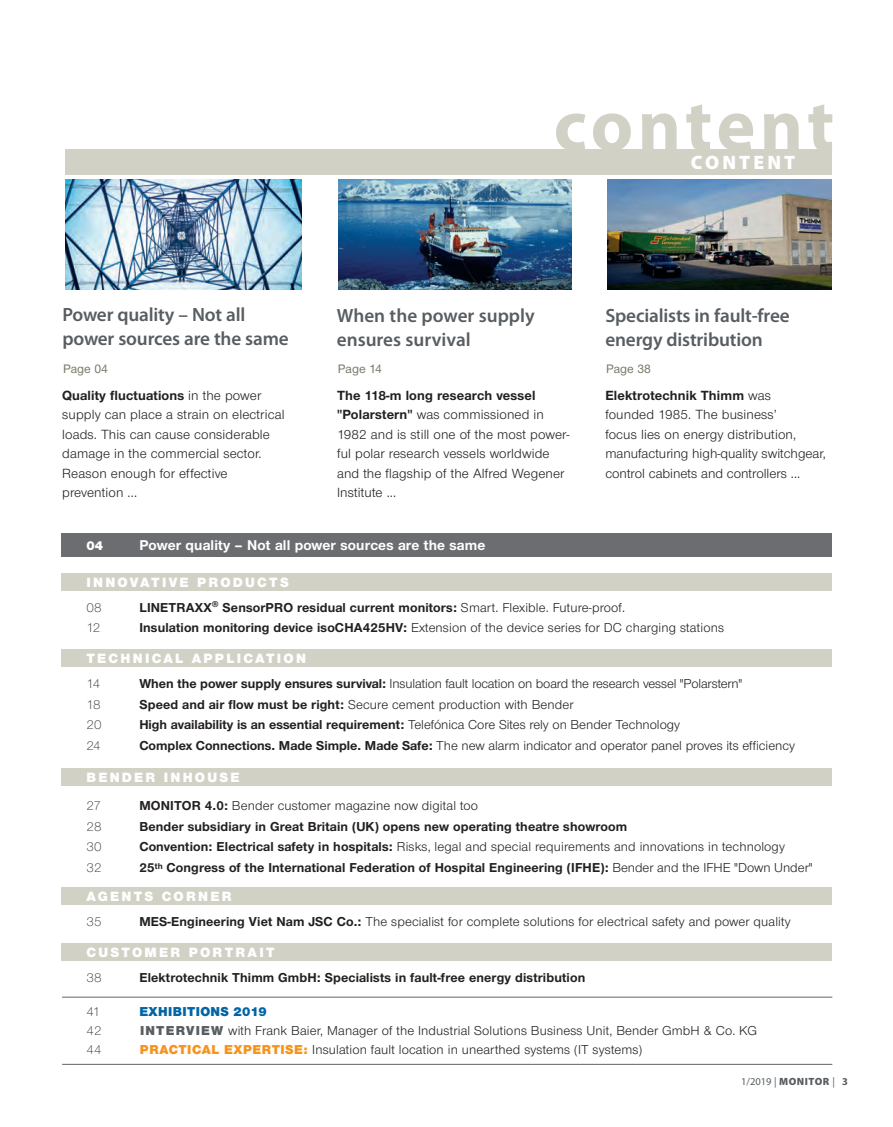
<style>
.page{position:relative;width:893px;height:1127px;background:#fff}
.page>*{position:absolute;margin:0;border:0;box-sizing:border-box;transform-origin:0 0}
.t1{font:700 73.95px "Myriad Pro";letter-spacing:.055em;color:#d2d1c6}
.t2{font:900 19.5px "Myriad Pro";letter-spacing:.16em;color:#fff}
.t3{font:600 19.2px/24px "Myriad Pro";letter-spacing:-.01em;color:#575d61}
.t4{font:700 14.7px "Nimbus Sans Novus T";letter-spacing:.01em;color:#fff}
.t5{font:900 13.95px "Nimbus Sans Novus T";letter-spacing:.16em;color:#fff}
.t6{font:13.8px/19.5px "Nimbus Sans Novus T";letter-spacing:.01em;color:#231f20}
.t7{font:13.35px "Nimbus Sans Novus T";letter-spacing:.01em;color:#231f20}
.t8{font:700 13.35px "Nimbus Sans Novus T";letter-spacing:.01em;color:#231f20}
.t9{font:13.35px "Nimbus Sans Novus T";letter-spacing:-.01em;color:#231f20}
.t10{font:300 13.35px "Nimbus Sans Novus T";letter-spacing:.01em;color:#231f20}
.t11{font:900 13.35px "Nimbus Sans Novus T";letter-spacing:.03em;color:#0065a4}
.t12{font:900 13.35px "Nimbus Sans Novus T";color:#fff}
.t13{font:500 12.75px "Nimbus Sans Novus T";letter-spacing:-.005em;color:#7a7866}
.t14{font:10.5px "Myriad Pro";color:#575d61}
.s1{font-weight:700}
.s2{font-weight:400}
.s3{font-weight:900;color:#575d61}
.s4{font-weight:900;color:#f7931d}
.s5{font-weight:900}
</style>
<div class="page">
<img style="left:338px;top:179px;width:234px;height:110px">
<div style="left:65px;top:149px;width:767px;height:26px;background:#d2d1c6"></div>
<img style="left:608px;top:179px;width:223px;height:110px">
<img style="left:65px;top:179px;width:237px;height:110px">
<div style="left:62px;top:534px;width:770px;height:23px;background:#6c6d70"></div>
<div style="left:62px;top:573px;width:770px;height:17px;background:#d2d1c6"></div>
<div style="left:62px;top:649px;width:770px;height:18px;background:#d2d1c6"></div>
<div style="left:62px;top:888px;width:770px;height:17px;background:#d2d1c6"></div>
<div style="left:62px;top:943px;width:770px;height:17px;background:#d2d1c6"></div>
<div style="left:62px;top:769px;width:770px;height:17px;background:#d2d1c6"></div>
<hr style="left:62px;top:997px;width:770px;height:1px;background:#575d61">
<hr style="left:62px;top:1064px;width:770px;height:1px;background:#575d61">
<h1 class="t1" style="left:554px;top:84px;width:282px">content</h1>
<h2 class="t2" style="left:691px;top:151px;width:106px">CONTENT</h2>
<h3 class="t3" style="left:62px;top:303px;width:228px">Power quality – Not all power sources are the same</h3>
<h3 class="t3" style="left:337px;top:303px;width:199px">When the power supply ensures survival</h3>
<h3 class="t3" style="left:605px;top:304px;width:186px">Specialists in fault-free energy distribution</h3>
<p class="t13" style="left:63px;top:361px;width:46px">Page 04</p>
<p class="t13" style="left:338px;top:361px;width:45px">Page 14</p>
<p class="t13" style="left:606px;top:361px;width:46px">Page 38</p>
<p class="t6" style="left:62px;top:385px;width:224px"><span class="s1">Quality fluctuations</span> in the power supply can place a strain on electrical loads. This can cause considerable damage in the commercial sector.<br>Reason enough for effective prevention ...</p>
<p class="t6" style="left:337px;top:385px;width:234px"><span class="s1">The 118-m long research vessel "Polarstern"</span> was commissioned in<br>1982 and is still one of the most power&shy;ful polar research vessels worldwide and the flagship of the Alfred Wegener<br>Institute ...</p>
<p class="t6" style="left:605px;top:385px;width:222px"><span class="s1">Elektrotechnik Thimm</span> was<br>founded 1985. The business’<br>focus lies on energy distribution, manufacturing high-quality switchgear, control cabinets and controllers ...</p>
<p class="t12" style="left:86px;top:537px;width:18px">04</p>
<p class="t4" style="left:139px;top:536px;width:347px">Power quality – Not all power sources are the same</p>
<p class="t5" style="left:86px;top:574px;width:204px">INNOVATIVE PRODUCTS</p>
<p class="t10" style="left:86px;top:599px;width:17px">08</p>
<p class="t8" style="left:139px;top:599px;width:487px">LINETRAXX<sup>®</sup> SensorPRO residual current monitors: <span class="s2">Smart. Flexible. Future-proof.</span></p>
<p class="t10" style="left:86px;top:620px;width:15px">12</p>
<p class="t7" style="left:139px;top:620px;width:586px"><span class="s1">Insulation monitoring device isoCHA425HV:</span> Extension of the device series for DC charging stations</p>
<p class="t5" style="left:86px;top:650px;width:221px">TECHNICAL APPLICATION</p>
<p class="t10" style="left:86px;top:676px;width:15px">14</p>
<p class="t9" style="left:139px;top:676px;width:604px"><span class="s1">When the power supply ensures survival:</span> Insulation fault location on board the research vessel "Polarstern"</p>
<p class="t10" style="left:86px;top:696px;width:16px">18</p>
<p class="t7" style="left:139px;top:696px;width:436px"><span class="s1">Speed and air flow must be right:</span> Secure cement production with Bender</p>
<p class="t10" style="left:86px;top:717px;width:17px">20</p>
<p class="t8" style="left:139px;top:717px;width:542px">High availability is an essential requirement: <span class="s2">Telefónica Core Sites rely on Bender Technology</span></p>
<p class="t10" style="left:86px;top:737px;width:16px">24</p>
<p class="t7" style="left:139px;top:737px;width:657px"><span class="s1">Complex Connections. Made Simple. Made Safe:</span> The new alarm indicator and operator panel proves its efficiency</p>
<p class="t5" style="left:86px;top:769px;width:155px">BENDER INHOUSE</p>
<p class="t10" style="left:86px;top:798px;width:16px">27</p>
<p class="t7" style="left:139px;top:798px;width:340px"><span class="s1">MONITOR 4.0:</span> Bender customer magazine now digital too</p>
<p class="t10" style="left:86px;top:818px;width:17px">28</p>
<p class="t8" style="left:139px;top:818px;width:489px">Bender subsidiary in Great Britain (UK) opens new operating theatre showroom</p>
<p class="t10" style="left:86px;top:839px;width:17px">30</p>
<p class="t7" style="left:139px;top:839px;width:647px"><span class="s1">Convention: Electrical safety in hospitals:</span> Risks, legal and special requirements and innovations in technology</p>
<p class="t10" style="left:86px;top:859px;width:17px">32</p>
<p class="t8" style="left:139px;top:859px;width:675px">25<sup>th</sup> Congress of the International Federation of Hospital Engineering (IFHE): <span class="s2">Bender and the IFHE "Down Under"</span></p>
<p class="t5" style="left:86px;top:888px;width:147px">AGENTS CORNER</p>
<p class="t10" style="left:86px;top:914px;width:17px">35</p>
<p class="t7" style="left:139px;top:914px;width:653px"><span class="s1">MES-Engineering Viet Nam JSC Co.:</span> The specialist for complete solutions for electrical safety and power quality</p>
<p class="t5" style="left:86px;top:944px;width:190px">CUSTOMER PORTRAIT</p>
<p class="t10" style="left:86px;top:970px;width:17px">38</p>
<p class="t8" style="left:139px;top:970px;width:447px">Elektrotechnik Thimm GmbH: Specialists in fault-free energy distribution</p>
<p class="t10" style="left:86px;top:1004px;width:15px">41</p>
<p class="t11" style="left:139px;top:1003px;width:129px">EXHIBITIONS 2019</p>
<p class="t10" style="left:86px;top:1023px;width:17px">42</p>
<p class="t7" style="left:140px;top:1023px;width:618px"><span class="s3">INTERVIEW</span> with Frank Baier, Manager of the Industrial Solutions Business Unit, Bender GmbH &amp; Co. KG</p>
<p class="t10" style="left:86px;top:1042px;width:17px">44</p>
<p class="t7" style="left:140px;top:1042px;width:504px"><span class="s4">PRACTICAL EXPERTISE:</span> Insulation fault location in unearthed systems (IT systems)</p>
<p class="t14" style="left:741px;top:1076px;width:108px">1/2019 | <span class="s5">MONITOR</span> | <span class="s1">3</span></p>
</div>
